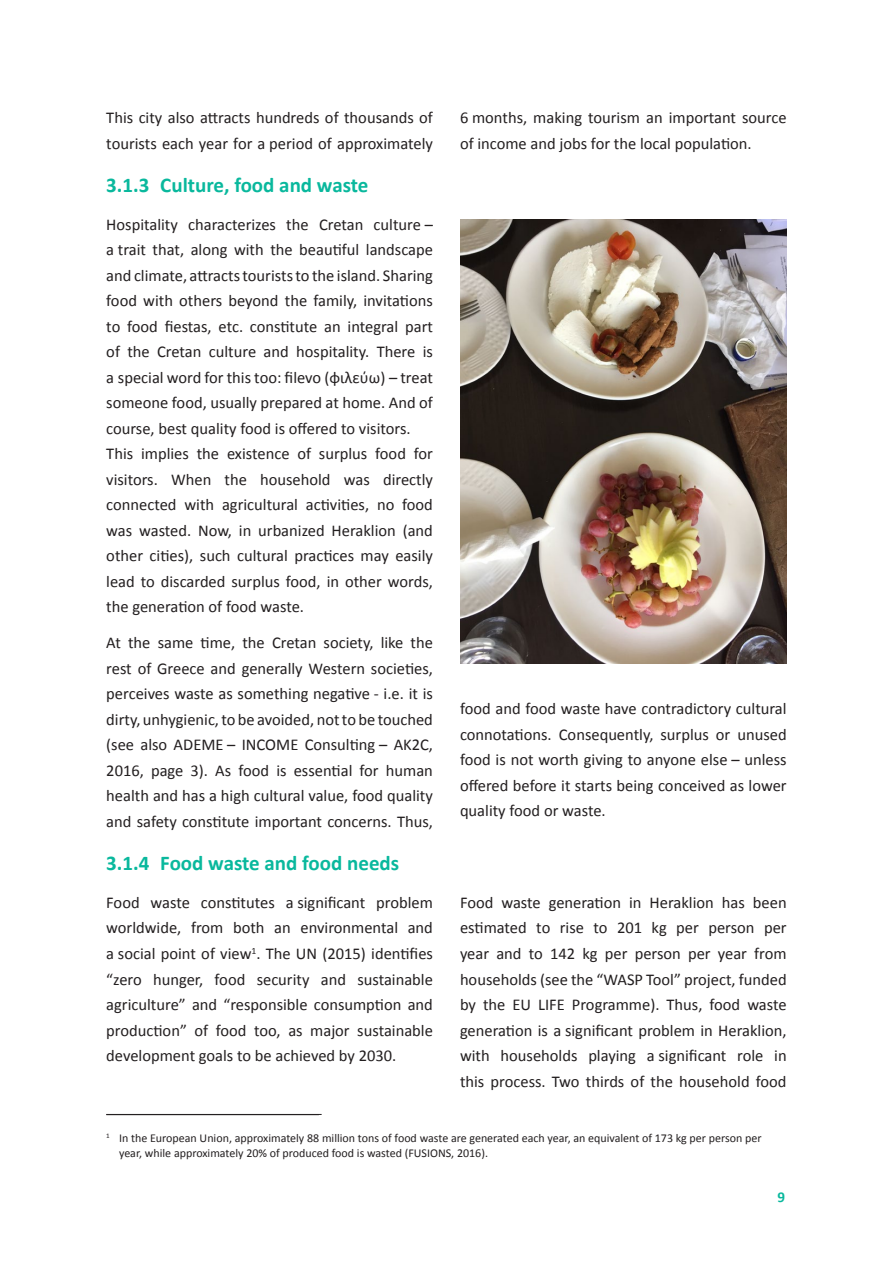
<style>
.page{position:relative;width:893px;height:1263px;background:#fff}
.page>*{position:absolute;margin:0;border:0;box-sizing:border-box;transform-origin:0 0}
.t1{font:700 21px "Calibri";color:#09b89d}
.Para{font:16.5px/25.5px "Calibri";color:#231f20;text-align:justify}
.t2{font:700 15px "Calibri";color:#09b89d}
.FootnoteFirst{font:12px/15px "Calibri";color:#231f20}
</style>
<div class="page">
<hr style="left:106px;top:1114px;width:216px;height:1px;background:#231f20">
<img style="left:460px;top:219px;width:327px;height:444px">
<p class="Para" style="left:106px;top:105px;width:328px">This city also attracts hundreds of thousands of tourists each year for a period of approximately</p>
<h3 class="t1" style="left:106px;top:171px;width:264px">3.1.3 Culture, food and waste</h3>
<p class="Para" style="left:106px;top:212px;width:328px">Hospitality characterizes the Cretan culture – a trait that, along with the beautiful landscape and climate, attractstouriststo the island. Sharing food with others beyond the family, invitations to food fiestas, etc. constitute an integral part of the Cretan culture and hospitality. There is a special word for this too: filevo (φιλεύω) – treat someone food, usually prepared at home. And of course, best quality food is offered to visitors.</p>
<p class="Para" style="left:106px;top:441px;width:328px">This implies the existence of surplus food for visitors. When the household was directly connected with agricultural activities, no food was wasted. Now, in urbanized Heraklion (and other cities), such cultural practices may easily lead to discarded surplus food, in other words, the generation of food waste.</p>
<p class="Para" style="left:106px;top:630px;width:328px">At the same time, the Cretan society, like the rest of Greece and generally Western societies, perceives waste as something negative - i.e. it is dirty, unhygienic,to be avoided, notto be touched (see also ADEME – INCOME Consulting – AK2C, 2016, page 3). As food is essential for human health and has a high cultural value, food quality and safety constitute important concerns. Thus,</p>
<p class="Para" style="left:460px;top:105px;width:328px">6 months, making tourism an important source of income and jobs for the local population.</p>
<p class="Para" style="left:460px;top:696px;width:328px">food and food waste have contradictory cultural connotations. Consequently, surplus or unused food is not worth giving to anyone else – unless offered before it starts being conceived as lower quality food or waste.</p>
<h3 class="t1" style="left:106px;top:849px;width:294px">3.1.4 Food waste and food needs</h3>
<p class="Para" style="left:106px;top:890px;width:328px">Food waste constitutes a significant problem worldwide, from both an environmental and a social point of view<sup>1</sup>. The UN (2015) identifies “zero hunger, food security and sustainable agriculture” and “responsible consumption and production” of food too, as major sustainable development goals to be achieved by 2030.</p>
<p class="Para" style="left:460px;top:890px;width:328px">Food waste generation in Heraklion has been estimated to rise to 201 kg per person per year and to 142 kg per person per year from households (see the “WASP Tool” project, funded by the EU LIFE Programme). Thus, food waste generation is a significant problem in Heraklion, with households playing a significant role in this process. Two thirds of the household food</p>
<p class="FootnoteFirst" style="left:119px;top:1130px;width:644px;text-indent:-13px"><sup>1</sup> In the European Union, approximately 88 million tons of food waste are generated each year, an equivalent of 173 kg per person per year, while approximately 20% of produced food is wasted (FUSIONS, 2016).</p>
<p class="t2" style="left:777px;top:1186px;width:9px">9</p>
</div>
